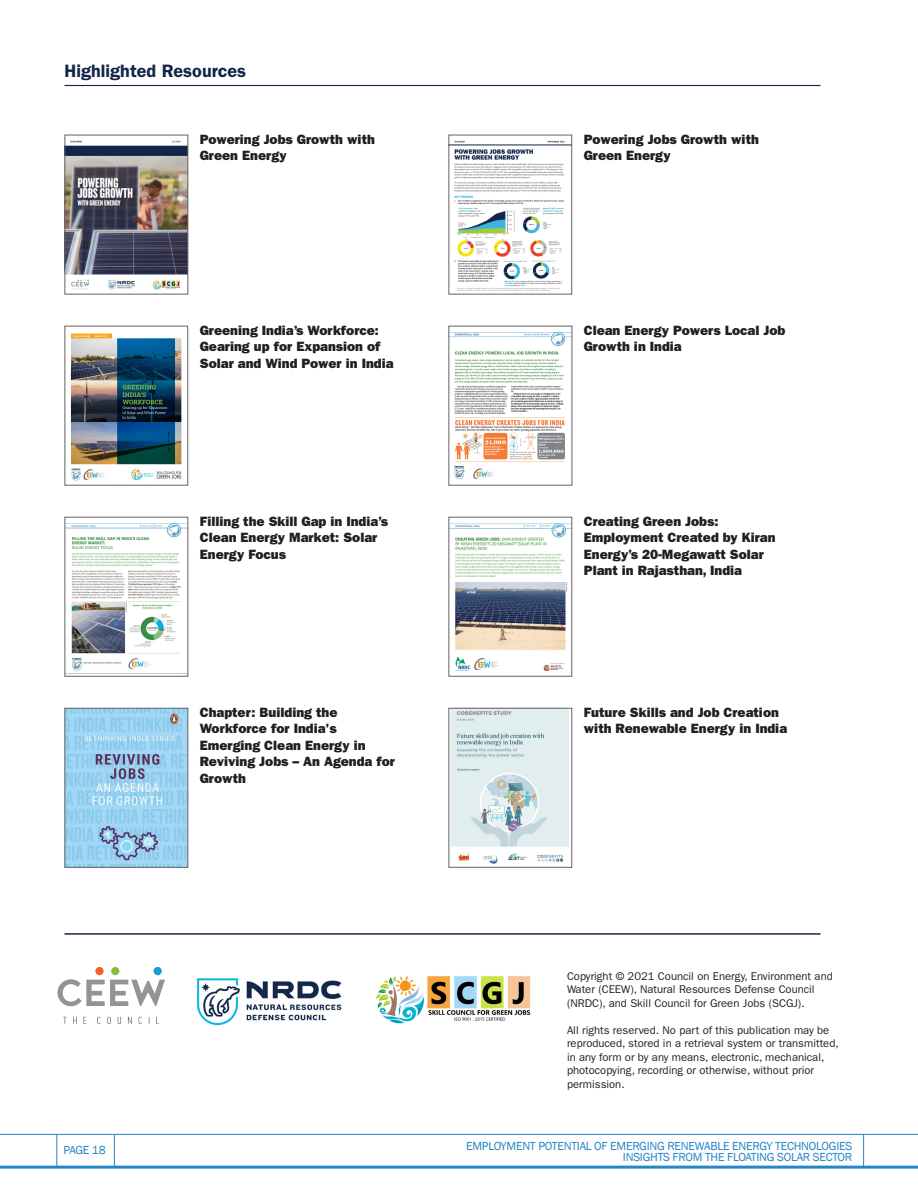
<style>
.page{position:relative;width:918px;height:1188px;background:#fff}
.page>*{position:absolute;margin:0;border:0;box-sizing:border-box;transform-origin:0 0}
.body{font:600 18px "ITC Franklin Gothic Std";color:#122649}
.body-2{font:13.5px/16.5px "ITC Franklin Gothic Std Hvy";color:#231f20}
.t1{font:12px/11.4px "Franklin Gothic";letter-spacing:-.02em;color:#2484c6;text-align:right}
.t2{font:11.25px/13.5px "ITC Franklin Gothic Std";color:#231f20}
</style>
<div class="page">
<hr style="left:56px;top:1135px;width:1px;height:31px;background:#2485c7">
<hr style="left:114px;top:1135px;width:1px;height:31px;background:#2485c7">
<hr style="left:0;top:1166px;width:918px;height:3px;background:#2485c7">
<hr style="left:0;top:1134px;width:918px;height:1px;background:#2485c7">
<hr style="left:863px;top:1134px;width:1px;height:33px;background:#2485c7">
<hr style="left:64px;top:85px;width:756px;height:1px;background:#122649">
<img style="left:66px;top:140px;width:120px;height:150px">
<div style="left:64px;top:135px;width:124px;height:160px;border:1px solid #636366"></div>
<img style="left:450px;top:140px;width:120px;height:151px">
<div style="left:448px;top:135px;width:124px;height:160px;border:1px solid #636366"></div>
<img style="left:70px;top:333px;width:112px;height:148px">
<div style="left:64px;top:326px;width:124px;height:160px;border:1px solid #636366"></div>
<img style="left:450px;top:331px;width:120px;height:148px">
<div style="left:448px;top:326px;width:124px;height:160px;border:1px solid #636366"></div>
<img style="left:66px;top:523px;width:120px;height:151px">
<div style="left:64px;top:517px;width:124px;height:160px;border:1px solid #636366"></div>
<img style="left:450px;top:523px;width:120px;height:148px">
<div style="left:448px;top:517px;width:124px;height:160px;border:1px solid #636366"></div>
<img style="left:66px;top:710px;width:120px;height:156px">
<div style="left:64px;top:708px;width:124px;height:160px;border:1px solid #636366"></div>
<img style="left:451px;top:710px;width:118px;height:154px">
<div style="left:448px;top:708px;width:124px;height:160px;border:1px solid #636366"></div>
<hr style="left:64px;top:933px;width:756px;height:2px;background:#122649">
<img style="left:197px;top:978px;width:145px;height:48px">
<img style="left:376px;top:976px;width:155px;height:48px">
<svg style="left:57px;top:979px;width:108px;height:27px"></svg>
<div style="left:95px;top:967px;width:9px;height:8px;background:#f16324;border-radius:50%"></div>
<div style="left:111px;top:967px;width:8px;height:8px;background:#84bc40;border-radius:50%"></div>
<div style="left:154px;top:967px;width:8px;height:8px;background:#159dd8;border-radius:50%"></div>
<svg style="left:63px;top:1017px;width:96px;height:7px"></svg>
<p class="body" style="left:64px;top:60px;width:183px">Highlighted Resources</p>
<p class="body-2" style="left:200px;top:131px;width:177px">Powering Jobs Growth with<br>Green Energy</p>
<p class="body-2" style="left:584px;top:131px;width:177px">Powering Jobs Growth with<br>Green Energy</p>
<p class="body-2" style="left:200px;top:322px;width:195px">Greening India’s Workforce:<br>Gearing up for Expansion of<br>Solar and Wind Power in India</p>
<p class="body-2" style="left:584px;top:322px;width:203px">Clean Energy Powers Local Job<br>Growth in India</p>
<p class="body-2" style="left:200px;top:513px;width:190px">Filling the Skill Gap in India’s<br>Clean Energy Market: Solar<br>Energy Focus</p>
<p class="body-2" style="left:584px;top:513px;width:193px">Creating Green Jobs:<br>Employment Created by Kiran<br>Energy’s 20-Megawatt Solar<br>Plant in Rajasthan, India</p>
<p class="body-2" style="left:200px;top:704px;width:197px">Chapter: Building the<br>Workforce for India's<br>Emerging Clean Energy in<br>Reviving Jobs – An Agenda for<br>Growth</p>
<p class="body-2" style="left:584px;top:704px;width:205px">Future Skills and Job Creation with Renewable Energy in India</p>
<p class="t2" style="left:567px;top:969px;width:267px">Copyright © 2021 Council on Energy, Environment and<br>Water (CEEW), Natural Resources Defense Council (NRDC), and Skill Council for Green Jobs (SCGJ).</p>
<p class="t2" style="left:567px;top:1023px;width:273px">All rights reserved. No part of this publication may be reproduced, stored in a retrieval system or transmitted, in any form or by any means, electronic, mechanical, photocopying, recording or otherwise, without prior permission.</p>
<p class="t1" style="left:63px;top:1145px;width:44px">PAGE 18</p>
<p class="t1" style="left:466px;top:1140px;width:388px">EMPLOYMENT POTENTIAL OF EMERGING RENEWABLE ENERGY TECHNOLOGIES<br>INSIGHTS FROM THE FLOATING SOLAR SECTOR</p>
</div>
